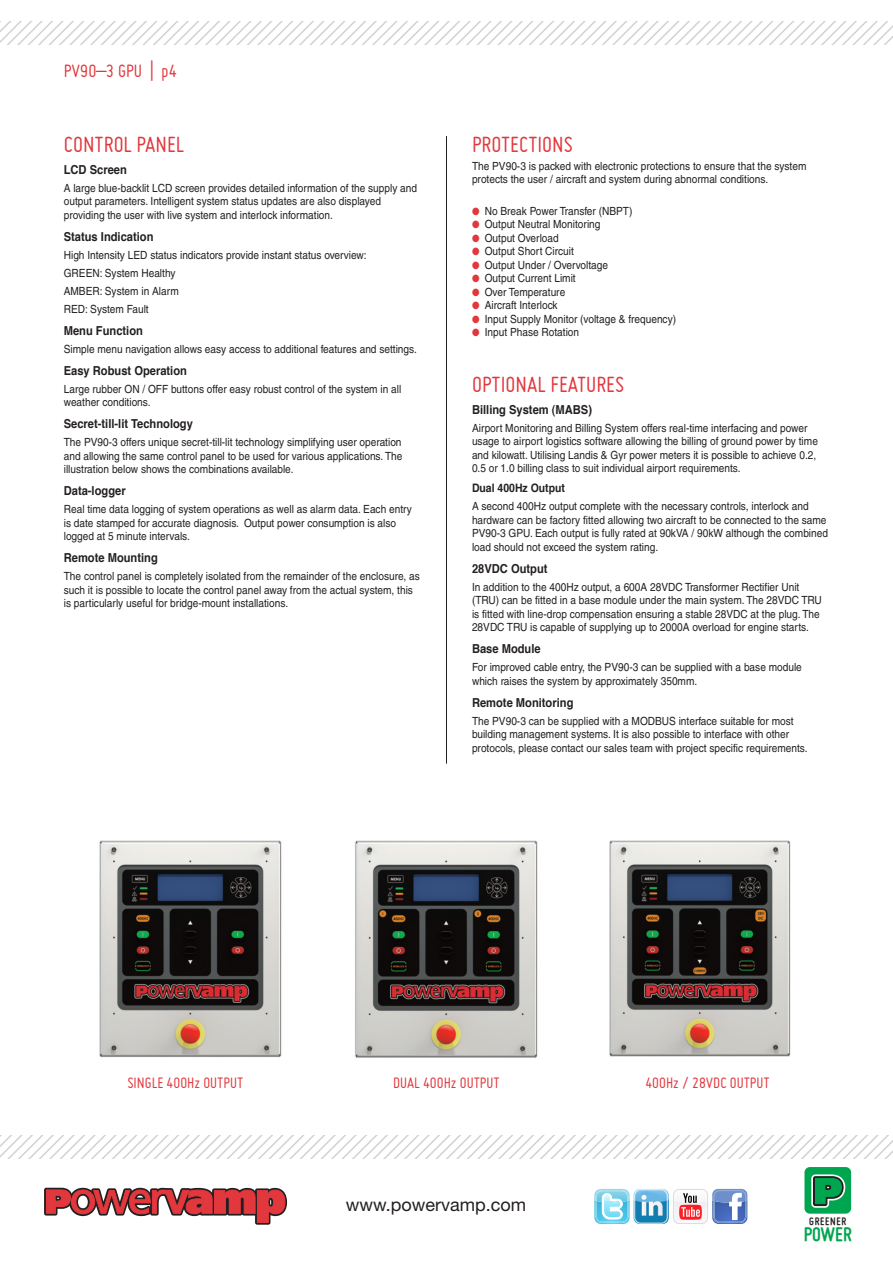
<style>
.page{position:relative;width:893px;height:1263px;background:#fff}
.page>*{position:absolute;margin:0;border:0;box-sizing:border-box;transform-origin:0 0}
.t1{font:24px "Miso";color:#e1373d}
.t2{font:700 21.15px "Miso";color:#00a54f}
.t3{font:19.5px "Miso";color:#e1373d}
.t4{font:18px "Helvetica Neue";color:#231f20}
.t5{font:16.5px "Miso";color:#e1373d}
.t6{font:700 12.3px "Helvetica";color:#231f20;scale:.9 1}
.t7{font:700 11.7px "Helvetica";color:#231f20;scale:.9 1}
.t8{font:700 11.7px "Miso";letter-spacing:.06em;color:#231f20}
.t9{font:11.25px/13.5px "Helvetica";color:#231f20;scale:.9 1}
.s1{color:#e1373d}
</style>
<div class="page">
<svg style="left:0;top:21px;width:893px;height:23px"></svg>
<svg style="left:0;top:1136px;width:893px;height:23px"></svg>
<svg style="left:44px;top:1187px;width:244px;height:38px"></svg>
<svg style="left:594px;top:1189px;width:35px;height:35px"></svg>
<img style="left:634px;top:1189px;width:35px;height:35px">
<svg style="left:673px;top:1189px;width:74px;height:35px"></svg>
<div style="left:804px;top:1167px;width:47px;height:46px;background:#00a54f;border-radius:5px"></div>
<svg style="left:811px;top:1174px;width:35px;height:34px"></svg>
<hr style="left:446px;top:136px;width:1px;height:628px;background:#231f20">
<img style="left:99px;top:840px;width:692px;height:218px">
<img style="left:319px;top:840px;width:1px;height:218px">
<img style="left:573px;top:840px;width:1px;height:218px">
<h3 class="t3" style="left:64px;top:64px;width:115px">PV90–3 GPU | P4</h3>
<h1 class="t1" style="left:64px;top:136px;width:122px">CONTROL PANEL</h1>
<p class="t6" style="left:64px;top:164px;width:72px">LCD Screen</p>
<p class="t9" style="left:64px;top:182px;width:394px">A large blue-backlit LCD screen provides detailed information of the supply and output parameters. Intelligent system status updates are also displayed providing the user with live system and interlock information.</p>
<p class="t6" style="left:64px;top:231px;width:101px">Status Indication</p>
<p class="t9" style="left:64px;top:247px;width:338px;line-height:18px">High Intensity LED status indicators provide instant status overview:<br>GREEN: System Healthy<br>AMBER: System in Alarm<br>RED: System Fault</p>
<p class="t6" style="left:64px;top:325px;width:89px">Menu Function</p>
<p class="t9" style="left:64px;top:343px;width:394px">Simple menu navigation allows easy access to additional features and settings.</p>
<p class="t6" style="left:64px;top:365px;width:138px">Easy Robust Operation</p>
<p class="t9" style="left:64px;top:383px;width:376px">Large rubber ON / OFF buttons offer easy robust control of the system in all weather conditions.</p>
<p class="t6" style="left:64px;top:419px;width:145px">Secret-till-lit Technology</p>
<p class="t9" style="left:64px;top:437px;width:378px;text-align:justify">The PV90-3 offers unique secret-till-lit technology simplifying user operation and allowing the same control panel to be used for various applications. The illustration below shows the combinations available.</p>
<p class="t6" style="left:64px;top:486px;width:70px">Data-logger</p>
<p class="t9" style="left:64px;top:504px;width:388px">Real time data logging of system operations as well as alarm data. Each entry is date stamped for accurate diagnosis. Output power consumption is also logged at 5 minute intervals.</p>
<p class="t6" style="left:64px;top:553px;width:106px">Remote Mounting</p>
<p class="t9" style="left:64px;top:571px;width:397px">The control panel is completely isolated from the remainder of the enclosure, as such it is possible to locate the control panel away from the actual system, this is particularly useful for bridge-mount installations.</p>
<h1 class="t1" style="left:472px;top:136px;width:102px">PROTECTIONS</h1>
<p class="t9" style="left:472px;top:160px;width:373px">The PV90-3 is packed with electronic protections to ensure that the system protects the user / aircraft and system during abnormal conditions.</p>
<p class="t9" style="left:472px;top:205px;width:180px"><span class="s1">●</span> No Break Power Transfer (NBPT)</p>
<p class="t9" style="left:472px;top:219px;width:144px"><span class="s1">●</span> Output Neutral Monitoring</p>
<p class="t9" style="left:472px;top:232px;width:98px"><span class="s1">●</span> Output Overload</p>
<p class="t9" style="left:472px;top:246px;width:115px"><span class="s1">●</span> Output Short Circuit</p>
<p class="t9" style="left:472px;top:259px;width:153px"><span class="s1">●</span> Output Under / Overvoltage</p>
<p class="t9" style="left:472px;top:273px;width:117px"><span class="s1">●</span> Output Current Limit</p>
<p class="t9" style="left:472px;top:286px;width:105px"><span class="s1">●</span> Over Temperature</p>
<p class="t9" style="left:472px;top:300px;width:97px"><span class="s1">●</span> Aircraft Interlock</p>
<p class="t9" style="left:472px;top:313px;width:228px"><span class="s1">●</span> Input Supply Monitor (voltage &amp; frequency)</p>
<p class="t9" style="left:472px;top:327px;width:121px"><span class="s1">●</span> Input Phase Rotation</p>
<h1 class="t1" style="left:472px;top:376px;width:154px">OPTIONAL FEATURES</h1>
<p class="t6" style="left:472px;top:404px;width:135px">Billing System (MABS)</p>
<p class="t9" style="left:472px;top:422px;width:386px">Airport Monitoring and Billing System offers real-time interfacing and power usage to airport logistics software allowing the billing of ground power by time and kilowatt. Utilising Landis &amp; Gyr power meters it is possible to achieve 0.2, 0.5 or 1.0 billing class to suit individual airport requirements.</p>
<p class="t7" style="left:472px;top:483px;width:105px">Dual 400Hz Output</p>
<p class="t9" style="left:472px;top:501px;width:397px">A second 400Hz output complete with the necessary controls, interlock and hardware can be factory fitted allowing two aircraft to be connected to the same PV90-3 GPU. Each output is fully rated at 90kVA / 90kW although the combined load should not exceed the system rating.</p>
<p class="t6" style="left:472px;top:563px;width:85px">28VDC Output</p>
<p class="t9" style="left:472px;top:581px;width:390px">In addition to the 400Hz output, a 600A 28VDC Transformer Rectifier Unit (TRU) can be fitted in a base module under the main system. The 28VDC TRU is fitted with line-drop compensation ensuring a stable 28VDC at the plug. The 28VDC TRU is capable of supplying up to 2000A overload for engine starts.</p>
<p class="t6" style="left:472px;top:644px;width:78px">Base Module</p>
<p class="t9" style="left:472px;top:662px;width:368px">For improved cable entry, the PV90-3 can be supplied with a base module which raises the system by approximately 350mm.</p>
<p class="t6" style="left:472px;top:697px;width:114px">Remote Monitoring</p>
<p class="t9" style="left:472px;top:715px;width:374px">The PV90-3 can be supplied with a MODBUS interface suitable for most building management systems. It is also possible to interface with other protocols, please contact our sales team with project specific requirements.</p>
<h3 class="t5" style="left:127px;top:1077px;width:117px">SINGLE 400HZ OUTPUT</h3>
<h3 class="t5" style="left:393px;top:1077px;width:108px">DUAL 400HZ OUTPUT</h3>
<h3 class="t5" style="left:645px;top:1077px;width:126px">400HZ / 28VDC OUTPUT</h3>
<h3 class="t4" style="left:346px;top:1198px;width:182px">www.powervamp.com</h3>
<p class="t8" style="left:809px;top:1217px;width:39px">GREENER</p>
<h2 class="t2" style="left:804px;top:1227px;width:50px">POWER</h2>
</div>
